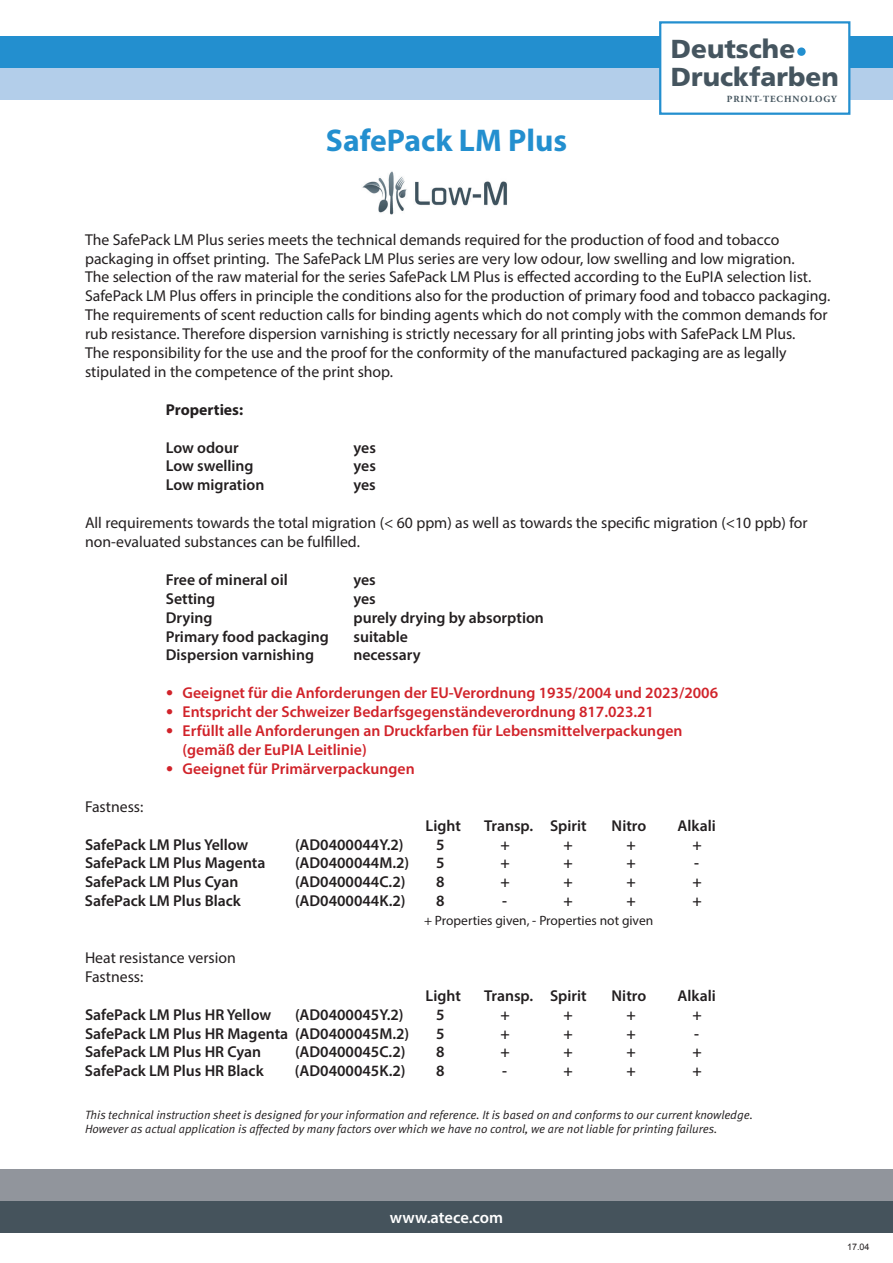
<style>
.page{position:relative;width:893px;height:1263px;background:#fff}
.page>*{position:absolute;margin:0;border:0;box-sizing:border-box;transform-origin:0 0}
.t1{font:700 31.5px "Myriad Pro";color:#238fcf}
.t2{font:900 26.1px "Frutiger LT";color:#45555f}
.t3{font:600 16.5px "Myriad Pro";letter-spacing:-.005em;color:#fff}
.t4{font:15.75px/18.9px "Myriad Pro";color:#231f20}
.t5{font:600 15.75px "Myriad Pro";color:#231f20}
.t6{font:600 15.75px/18.9px "Myriad Pro";color:#d1232a}
.t7{font:700 15.75px "Myriad Pro";color:#231f20}
.t8{font:13.5px "Myriad Pro";color:#231f20}
.t9{font:italic 12px/14.4px "Meta Normal";color:#231f20}
.t10{font:700 9.45px "Adobe Garamond Pro";letter-spacing:.1em;color:#45555f}
.t11{font:9px "Arial";color:#231f20}
.s1{font-family:"Meta Normal";font-weight:400;font-size:15px}
</style>
<div class="page">
<div style="left:0;top:36px;width:893px;height:32px;background:#238fcf"></div>
<div style="left:0;top:1169px;width:893px;height:32px;background:#91959c"></div>
<div style="left:0;top:68px;width:893px;height:32px;background:#b3ceea"></div>
<div style="left:0;top:1201px;width:893px;height:32px;background:#45535c"></div>
<div style="left:659px;top:21px;width:191px;height:94px;background:#fff;border:2px solid #238fcf"></div>
<img style="left:362px;top:171px;width:145px;height:44px">
<div style="left:797px;top:47px;width:9px;height:9px;background:#238fcf;border-radius:50%"></div>
<h1 class="t1" style="left:326px;top:120px;width:243px">SafePack LM Plus</h1>
<h2 class="t2" style="left:671px;top:34px;width:126px">Deutsche</h2>
<h2 class="t2" style="left:671px;top:61px;width:169px">Druckfarben</h2>
<p class="t10" style="left:727px;top:93px;width:111px">PRINT-TECHNOLOGY</p>
<p class="t4" style="left:85px;top:230px;width:747px">The SafePack LM Plus series meets the technical demands required for the production of food and tobacco packaging in offset printing. The SafePack LM Plus series are very low odour, low swelling and low migration.<br>The selection of the raw material for the series SafePack LM Plus is effected according to the EuPIA selection list.<br>SafePack LM Plus offers in principle the conditions also for the production of primary food and tobacco packaging.<br>The requirements of scent reduction calls for binding agents which do not comply with the common demands for rub resistance. Therefore dispersion varnishing is strictly necessary for all printing jobs with SafePack LM Plus.<br>The responsibility for the use and the proof for the conformity of the manufactured packaging are as legally stipulated in the competence of the print shop.</p>
<p class="t7" style="left:166px;top:399px;width:79px">Properties:</p>
<p class="t5" style="left:166px;top:437px;width:74px">Low odour</p>
<p class="t5" style="left:354px;top:437px;width:24px">yes</p>
<p class="t5" style="left:166px;top:456px;width:89px">Low swelling</p>
<p class="t5" style="left:354px;top:456px;width:24px">yes</p>
<p class="t5" style="left:166px;top:475px;width:100px">Low migration</p>
<p class="t5" style="left:353px;top:475px;width:24px">yes</p>
<p class="t4" style="left:85px;top:513px;width:724px">All requirements towards the total migration (&lt; 60 ppm) as well as towards the specific migration (&lt;10 ppb) for non-evaluated substances can be fulfilled.</p>
<p class="t5" style="left:166px;top:569px;width:124px">Free of mineral oil</p>
<p class="t5" style="left:353px;top:569px;width:24px">yes</p>
<p class="t5" style="left:166px;top:588px;width:51px">Setting</p>
<p class="t5" style="left:353px;top:588px;width:24px">yes</p>
<p class="t5" style="left:166px;top:607px;width:48px">Drying</p>
<p class="t5" style="left:353px;top:607px;width:192px">purely drying by absorption</p>
<p class="t5" style="left:166px;top:626px;width:165px">Primary food packaging</p>
<p class="t5" style="left:353px;top:626px;width:56px">suitable</p>
<p class="t5" style="left:166px;top:645px;width:150px">Dispersion varnishing</p>
<p class="t5" style="left:353px;top:645px;width:69px">necessary</p>
<p class="t6" style="left:166px;top:683px;width:554px"><span class="s1">•</span> Geeignet für die Anforderungen der EU-Verordnung 1935/2004 und 2023/2006</p>
<p class="t6" style="left:166px;top:702px;width:490px"><span class="s1">•</span> Entspricht der Schweizer Bedarfsgegenständeverordnung 817.023.21</p>
<p class="t6" style="left:183px;top:721px;width:501px;text-indent:-17px"><span class="s1">•</span> Erfüllt alle Anforderungen an Druckfarben für Lebensmittelverpackungen (gemäß der EuPIA Leitlinie)</p>
<p class="t6" style="left:166px;top:759px;width:250px"><span class="s1">•</span> Geeignet für Primärverpackungen</p>
<p class="t4" style="left:85px;top:797px;width:60px">Fastness:</p>
<p class="t5" style="left:426px;top:815px;width:37px">Light</p>
<p class="t5" style="left:484px;top:815px;width:104px">Transp. Spirit</p>
<p class="t5" style="left:612px;top:815px;width:36px">Nitro</p>
<p class="t5" style="left:678px;top:815px;width:40px">Alkali</p>
<p class="t5" style="left:85px;top:834px;width:165px">SafePack LM Plus Yellow</p>
<p class="t5" style="left:295px;top:834px;width:110px">(AD0400044Y.2)</p>
<p class="t5" style="left:436px;top:834px;width:10px">5</p>
<p class="t5" style="left:501px;top:834px;width:11px">+</p>
<p class="t5" style="left:564px;top:834px;width:11px">+</p>
<p class="t5" style="left:627px;top:834px;width:11px">+</p>
<p class="t5" style="left:693px;top:834px;width:11px">+</p>
<p class="t5" style="left:85px;top:853px;width:182px">SafePack LM Plus Magenta</p>
<p class="t5" style="left:295px;top:853px;width:116px">(AD0400044M.2)</p>
<p class="t5" style="left:436px;top:853px;width:10px">5</p>
<p class="t5" style="left:501px;top:853px;width:11px">+</p>
<p class="t5" style="left:564px;top:853px;width:11px">+</p>
<p class="t5" style="left:627px;top:853px;width:11px">+</p>
<p class="t5" style="left:694px;top:853px;width:6px">-</p>
<p class="t5" style="left:85px;top:872px;width:155px">SafePack LM Plus Cyan</p>
<p class="t5" style="left:295px;top:872px;width:112px">(AD0400044C.2)</p>
<p class="t5" style="left:436px;top:872px;width:10px">8</p>
<p class="t5" style="left:500px;top:872px;width:11px">+</p>
<p class="t5" style="left:563px;top:872px;width:11px">+</p>
<p class="t5" style="left:626px;top:872px;width:11px">+</p>
<p class="t5" style="left:692px;top:872px;width:11px">+</p>
<p class="t5" style="left:85px;top:891px;width:157px">SafePack LM Plus Black</p>
<p class="t5" style="left:295px;top:891px;width:112px">(AD0400044K.2)</p>
<p class="t5" style="left:436px;top:891px;width:10px">8</p>
<p class="t5" style="left:502px;top:891px;width:6px">-</p>
<p class="t5" style="left:563px;top:891px;width:11px">+</p>
<p class="t5" style="left:626px;top:891px;width:11px">+</p>
<p class="t5" style="left:692px;top:891px;width:11px">+</p>
<p class="t8" style="left:424px;top:912px;width:231px">+ Properties given, - Properties not given</p>
<p class="t4" style="left:85px;top:948px;width:152px">Heat resistance version<br>Fastness:</p>
<p class="t5" style="left:426px;top:985px;width:37px">Light</p>
<p class="t5" style="left:484px;top:985px;width:104px">Transp. Spirit</p>
<p class="t5" style="left:612px;top:985px;width:36px">Nitro</p>
<p class="t5" style="left:678px;top:985px;width:40px">Alkali</p>
<p class="t5" style="left:85px;top:1004px;width:188px">SafePack LM Plus HR Yellow</p>
<p class="t5" style="left:295px;top:1004px;width:110px">(AD0400045Y.2)</p>
<p class="t5" style="left:436px;top:1004px;width:10px">5</p>
<p class="t5" style="left:501px;top:1004px;width:11px">+</p>
<p class="t5" style="left:564px;top:1004px;width:11px">+</p>
<p class="t5" style="left:627px;top:1004px;width:11px">+</p>
<p class="t5" style="left:693px;top:1004px;width:11px">+</p>
<p class="t5" style="left:85px;top:1023px;width:326px">SafePack LM Plus HR Magenta (AD0400045M.2)</p>
<p class="t5" style="left:436px;top:1023px;width:10px">5</p>
<p class="t5" style="left:500px;top:1023px;width:11px">+</p>
<p class="t5" style="left:563px;top:1023px;width:11px">+</p>
<p class="t5" style="left:626px;top:1023px;width:11px">+</p>
<p class="t5" style="left:694px;top:1023px;width:6px">-</p>
<p class="t5" style="left:85px;top:1042px;width:178px">SafePack LM Plus HR Cyan</p>
<p class="t5" style="left:295px;top:1042px;width:112px">(AD0400045C.2)</p>
<p class="t5" style="left:436px;top:1042px;width:10px">8</p>
<p class="t5" style="left:500px;top:1042px;width:11px">+</p>
<p class="t5" style="left:563px;top:1042px;width:11px">+</p>
<p class="t5" style="left:626px;top:1042px;width:11px">+</p>
<p class="t5" style="left:692px;top:1042px;width:11px">+</p>
<p class="t5" style="left:85px;top:1061px;width:180px">SafePack LM Plus HR Black</p>
<p class="t5" style="left:295px;top:1061px;width:112px">(AD0400045K.2)</p>
<p class="t5" style="left:436px;top:1061px;width:10px">8</p>
<p class="t5" style="left:502px;top:1061px;width:6px">-</p>
<p class="t5" style="left:563px;top:1061px;width:11px">+</p>
<p class="t5" style="left:626px;top:1061px;width:11px">+</p>
<p class="t5" style="left:692px;top:1061px;width:11px">+</p>
<p class="t9" style="left:85px;top:1107px;width:669px">This technical instruction sheet is designed for your information and reference. It is based on and conforms to our current knowledge.<br>However as actual application is affected by many factors over which we have no control, we are not liable for printing failures.</p>
<p class="t3" style="left:390px;top:1207px;width:115px">www.atece.com</p>
<p class="t11" style="left:847px;top:1241px;width:24px">17.04</p>
</div>
